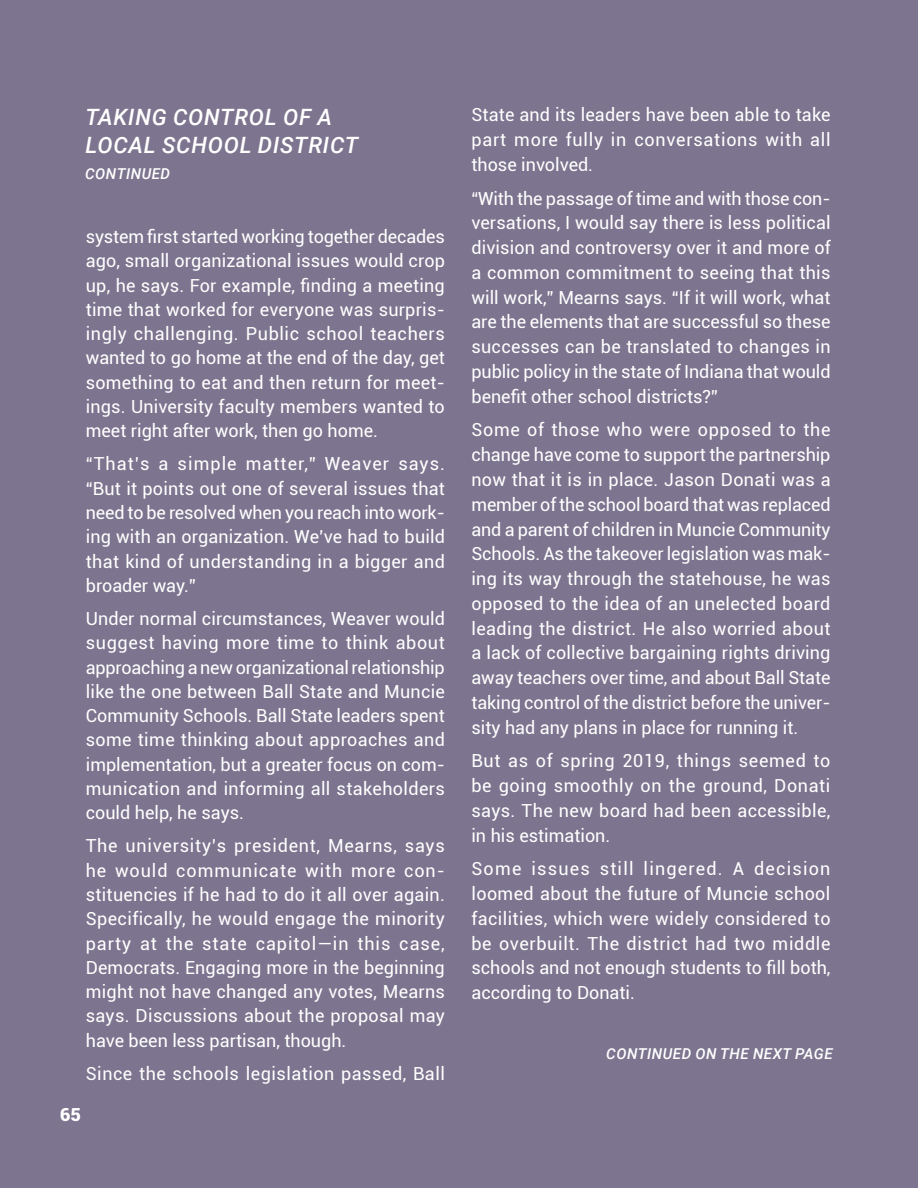
<style>
.page{position:relative;width:918px;height:1188px;background:#7d758f}
.page>*{position:absolute;margin:0;border:0;box-sizing:border-box;transform-origin:0 0}
.Paragraph_Style_1{font:italic 500 22.5px/28.5px "Roboto";letter-spacing:.035em;color:#fff}
.Paragraph_Style_1-2{font:18px/24.8px "Roboto";color:#fff;text-align:justify}
.Paragraph_Style_1-3{font:18px "Roboto";letter-spacing:.03em;color:#fff}
.t1{font:900 18px "Roboto";color:#fff}
.Paragraph_Style_1-4{font:italic 500 15px "Roboto";letter-spacing:.035em;color:#fff}
</style>
<div class="page">
<p class="Paragraph_Style_1" style="left:85px;top:102px;width:274px">TAKING CONTROL OF A<br>LOCAL SCHOOL DISTRICT</p>
<p class="Paragraph_Style_1-4" style="left:85px;top:163px;width:87px">CONTINUED</p>
<p class="Paragraph_Style_1-2" style="left:86px;top:224px;width:361px;line-height:24.3px">system first started working together decades ago, small organizational issues would crop up, he says. For example, finding a meeting time that worked for everyone was surpris&shy;ingly challenging. Public school teachers wanted to go home at the end of the day, get something to eat and then return for meet&shy;ings. University faculty members wanted to meet right after work, then go home.</p>
<p class="Paragraph_Style_1-2" style="left:86px;top:451px;width:361px;line-height:24.3px">“That’s a simple matter,” Weaver says. “But it points out one of several issues that need to be resolved when you reach into work&shy;ing with an organization. We’ve had to build that kind of understanding in a bigger and broader way.”</p>
<p class="Paragraph_Style_1-2" style="left:86px;top:606px;width:361px;line-height:24.3px">Under normal circumstances, Weaver would suggest having more time to think about approaching a new organizational relationship like the one between Ball State and Muncie Community Schools. Ball State leaders spent some time thinking about approaches and implementation, but a greater focus on com&shy;munication and informing all stakeholders could help, he says.</p>
<p class="Paragraph_Style_1-2" style="left:86px;top:833px;width:361px;line-height:24.3px">The university’s president, Mearns, says he would communicate with more con&shy;stituencies if he had to do it all over again.<br>Specifically, he would engage the minority party at the state capitol—in this case, Democrats. Engaging more in the beginning might not have changed any votes, Mearns says. Discussions about the proposal may have been less partisan, though.</p>
<p class="Paragraph_Style_1-3" style="left:86px;top:1061px;width:361px">Since the schools legislation passed, Ball</p>
<p class="t1" style="left:60px;top:1101px;width:22px">65</p>
<p class="Paragraph_Style_1-2" style="left:471px;top:102px;width:361px">State and its leaders have been able to take part more fully in conversations with all those involved.</p>
<p class="Paragraph_Style_1-2" style="left:471px;top:185px;width:361px">“With the passage of time and with those con&shy;versations, I would say there is less political division and controversy over it and more of a common commitment to seeing that this will work,” Mearns says. “If it will work, what are the elements that are successful so these successes can be translated to changes in public policy in the state of Indiana that would benefit other school districts?”</p>
<p class="Paragraph_Style_1-2" style="left:471px;top:417px;width:361px">Some of those who were opposed to the change have come to support the partnership now that it is in place. Jason Donati was a member of the school board that was replaced and a parent of children in Muncie Community Schools. As the takeover legislation was mak&shy;ing its way through the statehouse, he was opposed to the idea of an unelected board leading the district. He also worried about a lack of collective bargaining rights driving away teachers over time, and about Ball State taking control of the district before the univer&shy;sity had any plans in place for running it.</p>
<p class="Paragraph_Style_1-2" style="left:471px;top:748px;width:361px">But as of spring 2019, things seemed to be going smoothly on the ground, Donati says. The new board had been accessible, in his estimation.</p>
<p class="Paragraph_Style_1-2" style="left:471px;top:856px;width:361px">Some issues still lingered. A decision loomed about the future of Muncie school facilities, which were widely considered to be overbuilt. The district had two middle schools and not enough students to fill both, according to Donati.</p>
<p class="Paragraph_Style_1-4" style="left:606px;top:1043px;width:228px">CONTINUED ON THE NEXT PAGE</p>
</div>
